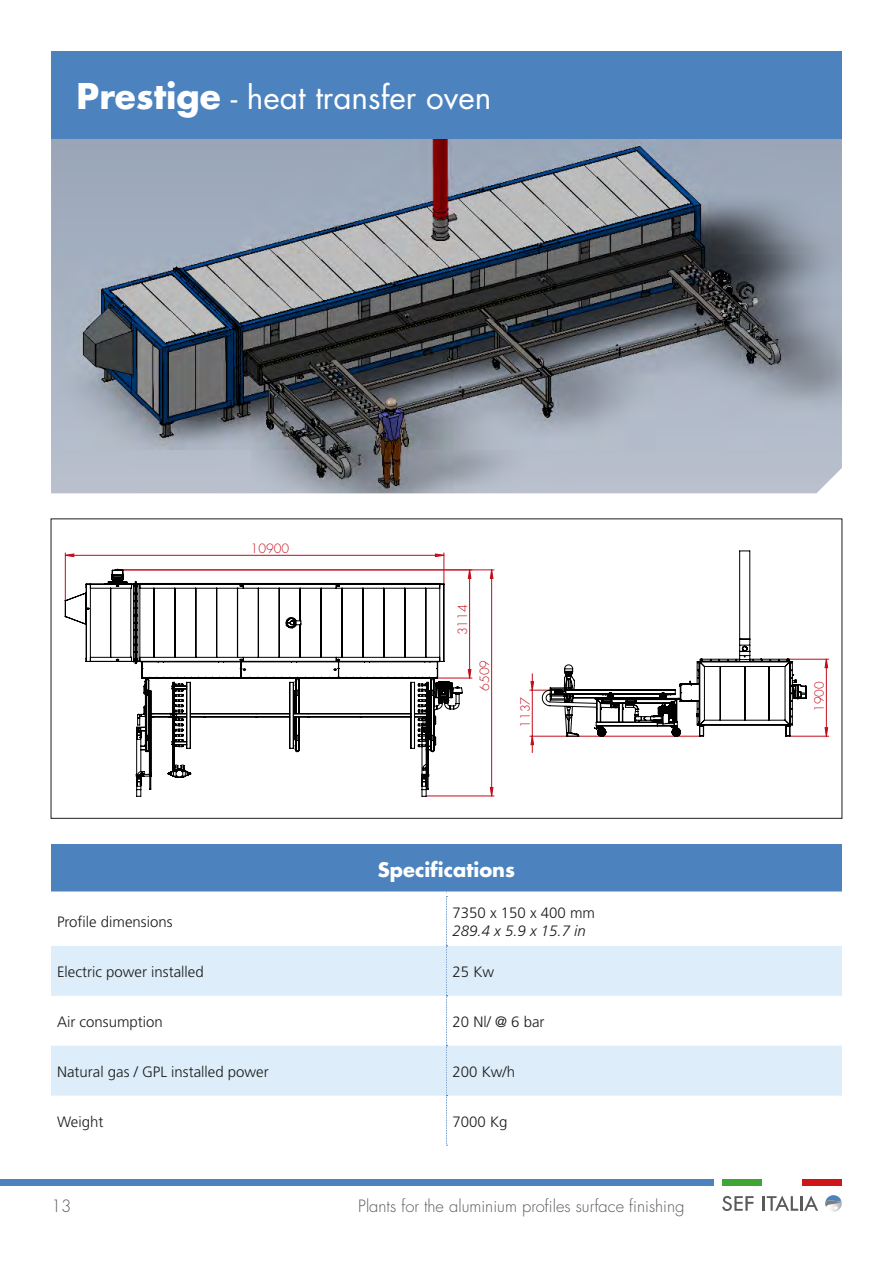
<style>
.page{position:relative;width:893px;height:1263px;background:#fff}
.page>*{position:absolute;margin:0;border:0;box-sizing:border-box;transform-origin:0 0}
.Titolo{font:31.5px "Futura";color:#fff}
.Titolo-2{font:700 19.5px "Futura";color:#fff}
.t1{font:300 16.5px "Futura";color:#595c5e}
.Testi{font:300 15px "Frutiger";color:#1d1d1b}
.Testi-2{font:italic 300 15px "Frutiger";color:#1d1d1b}
.t2{font:300 12.45px "Futura";color:#c20e1a}
.s1{font-weight:700;font-size:34.5px}
</style>
<div class="page">
<img style="left:51px;top:139px;width:791px;height:354px">
<div style="left:51px;top:51px;width:791px;height:88px;background:#4c83bf"></div>
<div style="left:51px;top:844px;width:791px;height:50px;background:#4c83bf"></div>
<svg style="left:51px;top:946px;width:791px;height:149px;fill:#ddedfa"></svg>
<svg style="left:446px;top:896px;width:1px;height:250px"></svg>
<div style="left:51px;top:891px;width:395px;height:5px;background:#fff"></div>
<div style="left:446px;top:891px;width:396px;height:5px;background:#fff"></div>
<hr style="left:65px;top:553px;width:1px;height:48px;background:#c20e1a">
<hr style="left:444px;top:553px;width:1px;height:31px;background:#c20e1a">
<hr style="left:438px;top:678px;width:34px;height:1px;background:#c20e1a">
<hr style="left:118px;top:570px;width:376px;height:1px;background:#c20e1a">
<hr style="left:426px;top:796px;width:68px;height:1px;background:#c20e1a">
<svg style="left:65px;top:554px;width:379px;height:3px"></svg>
<svg style="left:468px;top:569px;width:3px;height:109px"></svg>
<svg style="left:490px;top:569px;width:3px;height:227px"></svg>
<svg style="left:65px;top:570px;width:398px;height:227px"></svg>
<svg style="left:437px;top:682px;width:16px;height:16px"></svg>
<svg style="left:116px;top:568px;width:7px;height:3px"></svg>
<hr style="left:790px;top:736px;width:39px;height:1px;background:#c20e1a">
<hr style="left:789px;top:659px;width:40px;height:1px;background:#c20e1a">
<hr style="left:530px;top:690px;width:36px;height:1px;background:#c20e1a">
<hr style="left:530px;top:736px;width:169px;height:1px;background:#c20e1a">
<svg style="left:825px;top:659px;width:3px;height:77px"></svg>
<svg style="left:531px;top:674px;width:3px;height:78px"></svg>
<svg style="left:542px;top:551px;width:265px;height:185px"></svg>
<svg style="left:667px;top:705px;width:10px;height:11px"></svg>
<svg style="left:674px;top:730px;width:4px;height:4px"></svg>
<svg style="left:596px;top:728px;width:7px;height:6px"></svg>
<svg style="left:825px;top:1195px;width:17px;height:17px"></svg>
<svg style="left:722px;top:1196px;width:32px;height:15px"></svg>
<hr style="left:762px;top:1196px;width:3px;height:15px;background:#5a5a5b">
<svg style="left:767px;top:1195px;width:51px;height:16px"></svg>
<div style="left:0;top:1179px;width:714px;height:7px;background:#4c83bf"></div>
<div style="left:802px;top:1179px;width:40px;height:7px;background:#cd1719"></div>
<div style="left:722px;top:1179px;width:40px;height:7px;background:#3fa535"></div>
<p class="Titolo" style="left:77px;top:75px;width:416px"><span class="s1">Prestige</span> - heat transfer oven</p>
<p class="t2" style="left:251px;top:540px;width:40px">10900</p>
<p class="Testi" style="left:57px;top:913px;width:117px">Profile dimensions</p>
<p class="t2" style="left:455px;top:635px;width:32px;rotate:-90deg">3114</p>
<p class="t2" style="left:477px;top:691px;width:32px;rotate:-90deg">6509</p>
<p class="t2" style="left:517px;top:728px;width:32px;rotate:-90deg">1137</p>
<p class="Titolo-2" style="left:378px;top:856px;width:139px">Specifications</p>
<p class="Testi" style="left:452px;top:904px;width:144px">7350 x 150 x 400 mm</p>
<p class="Testi-2" style="left:452px;top:922px;width:135px">289.4 x 5.9 x 15.7 in</p>
<p class="Testi" style="left:57px;top:963px;width:148px">Electric power installed</p>
<p class="Testi" style="left:452px;top:963px;width:43px">25 Kw</p>
<p class="Testi" style="left:57px;top:1013px;width:107px">Air consumption</p>
<p class="Testi" style="left:452px;top:1013px;width:94px">20 Nl/ @ 6 bar</p>
<p class="Testi" style="left:57px;top:1063px;width:213px">Natural gas / GPL installed power</p>
<p class="Testi" style="left:452px;top:1063px;width:64px">200 Kw/h</p>
<p class="Testi" style="left:57px;top:1113px;width:48px">Weight</p>
<p class="Testi" style="left:452px;top:1113px;width:57px">7000 Kg</p>
<p class="t1" style="left:51px;top:1195px;width:22px">13</p>
<p class="t1" style="left:358px;top:1195px;width:328px">Plants for the aluminium profiles surface finishing</p>
<p class="t2" style="left:811px;top:712px;width:32px;rotate:-90deg">1900</p>
</div>
